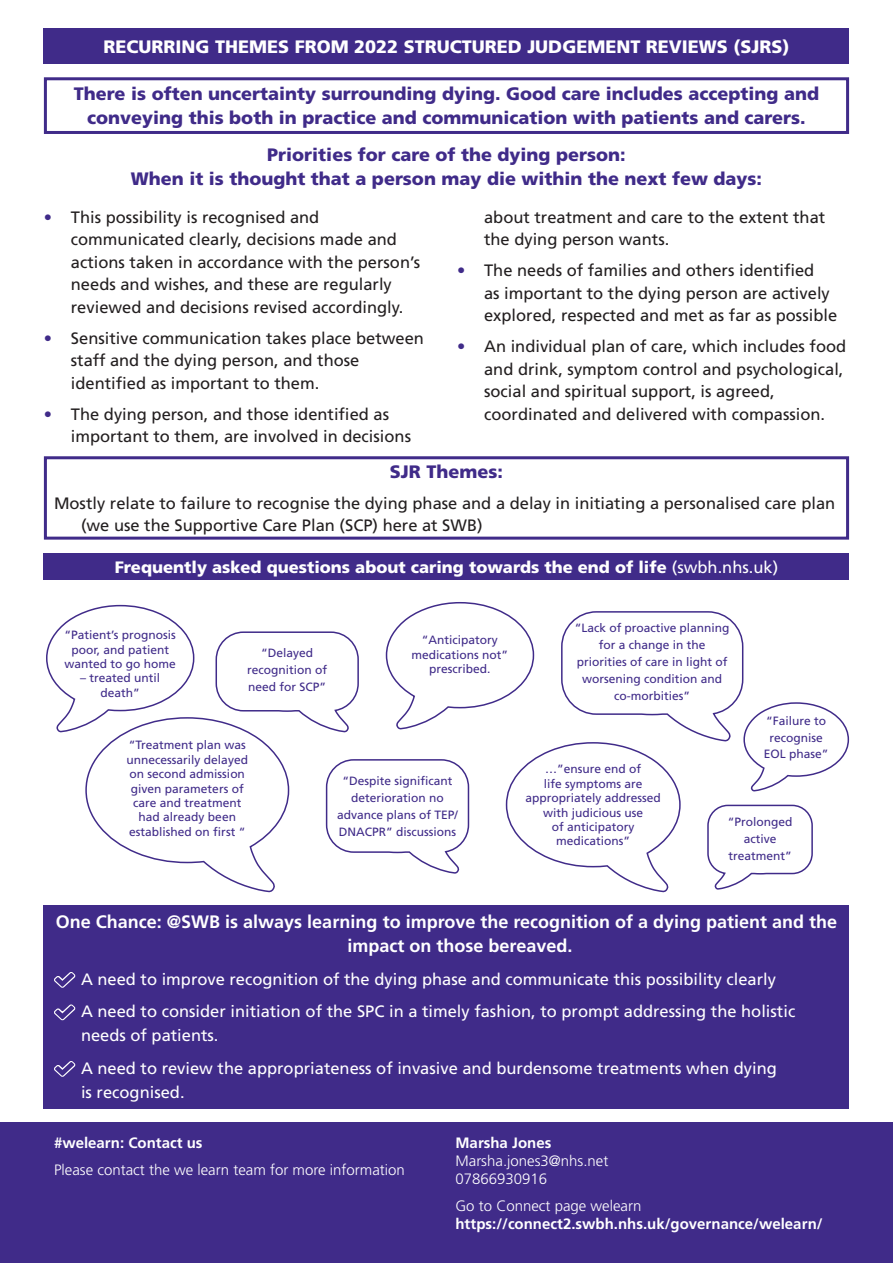
<style>
.page{position:relative;width:893px;height:1263px;background:#fff}
.page>*{position:absolute;margin:0;border:0;box-sizing:border-box;transform-origin:0 0}
.t1{font:900 18px/24px "Frutiger LT Std";color:#402b89;text-align:center}
.t2{font:700 18px/24px "Frutiger LT Std";color:#fff}
.t3{font:900 18px "Frutiger LT Std";color:#fff}
.t4{font:16.5px/22.5px "Frutiger LT Std";color:#231f20}
.t5{font:16.5px/24px "Frutiger LT Std";color:#fff}
.t6{font:900 16.5px "Frutiger LT Std";color:#fff}
.t7{font:300 15px "Frutiger LT Std";color:#fff}
.t8{font:700 15px "Frutiger LT Std";color:#fff}
.t9{font:12px/14.4px "Frutiger LT Std";color:#402b89;text-align:center}
.s1{color:#402b89}
.s2{font-weight:400}
</style>
<div class="page">
<div style="left:0;top:1123px;width:893px;height:140px;background:#402b89"></div>
<div style="left:44px;top:28px;width:805px;height:36px;background:#402b89"></div>
<div style="left:44px;top:77px;width:805px;height:57px;border:3px solid #402b89"></div>
<div style="left:44px;top:456px;width:805px;height:84px;border:3px solid #402b89"></div>
<div style="left:44px;top:906px;width:805px;height:203px;background:#402b89"></div>
<svg style="left:54px;top:972px;width:22px;height:16px"></svg>
<svg style="left:54px;top:1004px;width:22px;height:17px"></svg>
<svg style="left:54px;top:1061px;width:22px;height:16px"></svg>
<div style="left:44px;top:553px;width:805px;height:27px;background:#402b89"></div>
<svg style="left:46px;top:602px;width:804px;height:291px"></svg>
<p class="t3" style="left:104px;top:36px;width:687px">RECURRING THEMES FROM 2022 STRUCTURED JUDGEMENT REVIEWS (SJRS)</p>
<p class="t1" style="left:74px;top:82px;width:746px">There is often uncertainty surrounding dying. Good care includes accepting and conveying this both in practice and communication with patients and carers.</p>
<p class="t1" style="left:267px;top:143px;width:360px">Priorities for care of the dying person:</p>
<p class="t1" style="left:131px;top:167px;width:633px">When it is thought that a person may die within the next few days:</p>
<p class="t4" style="left:71px;top:206px;width:351px;text-indent:-27px"><span class="s1">•</span> This possibility is recognised and communicated clearly, decisions made and actions taken in accordance with the person’s needs and wishes, and these are regularly reviewed and decisions revised accordingly.</p>
<p class="t4" style="left:71px;top:327px;width:355px;text-indent:-27px"><span class="s1">•</span> Sensitive communication takes place between staff and the dying person, and those identified as important to them.</p>
<p class="t4" style="left:71px;top:403px;width:342px;text-indent:-27px"><span class="s1">•</span> The dying person, and those identified as important to them, are involved in decisions</p>
<p class="t4" style="left:484px;top:206px;width:343px">about treatment and care to the extent that the dying person wants.</p>
<p class="t4" style="left:484px;top:259px;width:355px;text-indent:-27px"><span class="s1">•</span> The needs of families and others identified<br>as important to the dying person are actively explored, respected and met as far as possible</p>
<p class="t4" style="left:484px;top:335px;width:364px;text-indent:-27px"><span class="s1">•</span> An individual plan of care, which includes food and drink, symptom control and psychological, social and spiritual support, is agreed, coordinated and delivered with compassion.</p>
<p class="t1" style="left:390px;top:460px;width:115px">SJR Themes:</p>
<p class="t4" style="left:81px;top:492px;width:756px;text-indent:-27px">Mostly relate to failure to recognise the dying phase and a delay in initiating a personalised care plan (we use the Supportive Care Plan (SCP) here at SWB)</p>
<p class="t6" style="left:115px;top:557px;width:665px">Frequently asked questions about caring towards the end of life <span class="s2">(swbh.nhs.uk)</span></p>
<p class="t9" style="left:65px;top:628px;width:113px">“Patient’s prognosis poor, and patient wanted to go home</p>
<p class="t9" style="left:80px;top:671px;width:82px">– treated until death”</p>
<p class="t9" style="left:247px;top:645px;width:82px;line-height:17px">“Delayed recognition of need for SCP”</p>
<p class="t9" style="left:412px;top:633px;width:98px">“Anticipatory medications not” prescribed.</p>
<p class="t9" style="left:127px;top:738px;width:123px">“Treatment plan was unnecessarily delayed on second admission given parameters of care and treatment had already been established on first “</p>
<p class="t9" style="left:337px;top:772px;width:122px;line-height:17px">“Despite significant deterioration no advance plans of TEP/<br>DNACPR” discussions</p>
<p class="t9" style="left:575px;top:620px;width:156px;line-height:17px">“Lack of proactive planning for a change in the priorities of care in light of worsening condition and co-morbities”</p>
<p class="t9" style="left:764px;top:712px;width:66px;line-height:17px">“Failure to recognise<br>EOL phase”</p>
<p class="t9" style="left:526px;top:762px;width:137px">…”ensure end of<br>life symptoms are appropriately addressed with judicious use<br>of anticipatory medications”</p>
<p class="t9" style="left:728px;top:814px;width:66px;line-height:17px">“Prolonged active treatment”</p>
<p class="t2" style="left:348px;top:910px;width:491px;text-indent:-292px">One Chance: @SWB is always learning to improve the recognition of a dying patient and the impact on those bereaved.</p>
<p class="t5" style="left:81px;top:967px;width:696px">A need to improve recognition of the dying phase and communicate this possibility clearly</p>
<p class="t5" style="left:81px;top:999px;width:716px">A need to consider initiation of the SPC in a timely fashion, to prompt addressing the holistic needs of patients.</p>
<p class="t5" style="left:81px;top:1056px;width:697px">A need to review the appropriateness of invasive and burdensome treatments when dying is recognised.</p>
<p class="t8" style="left:54px;top:1134px;width:150px">#welearn: Contact us</p>
<p class="t7" style="left:54px;top:1161px;width:352px">Please contact the we learn team for more information</p>
<p class="t8" style="left:455px;top:1134px;width:97px">Marsha Jones</p>
<p class="t7" style="left:455px;top:1152px;width:154px">Marsha.jones3@nhs.net</p>
<p class="t7" style="left:455px;top:1170px;width:93px">07866930916</p>
<p class="t7" style="left:455px;top:1197px;width:188px">Go to Connect page welearn</p>
<p class="t8" style="left:455px;top:1214px;width:369px">https://connect2.swbh.nhs.uk/governance/welearn/</p>
</div>
